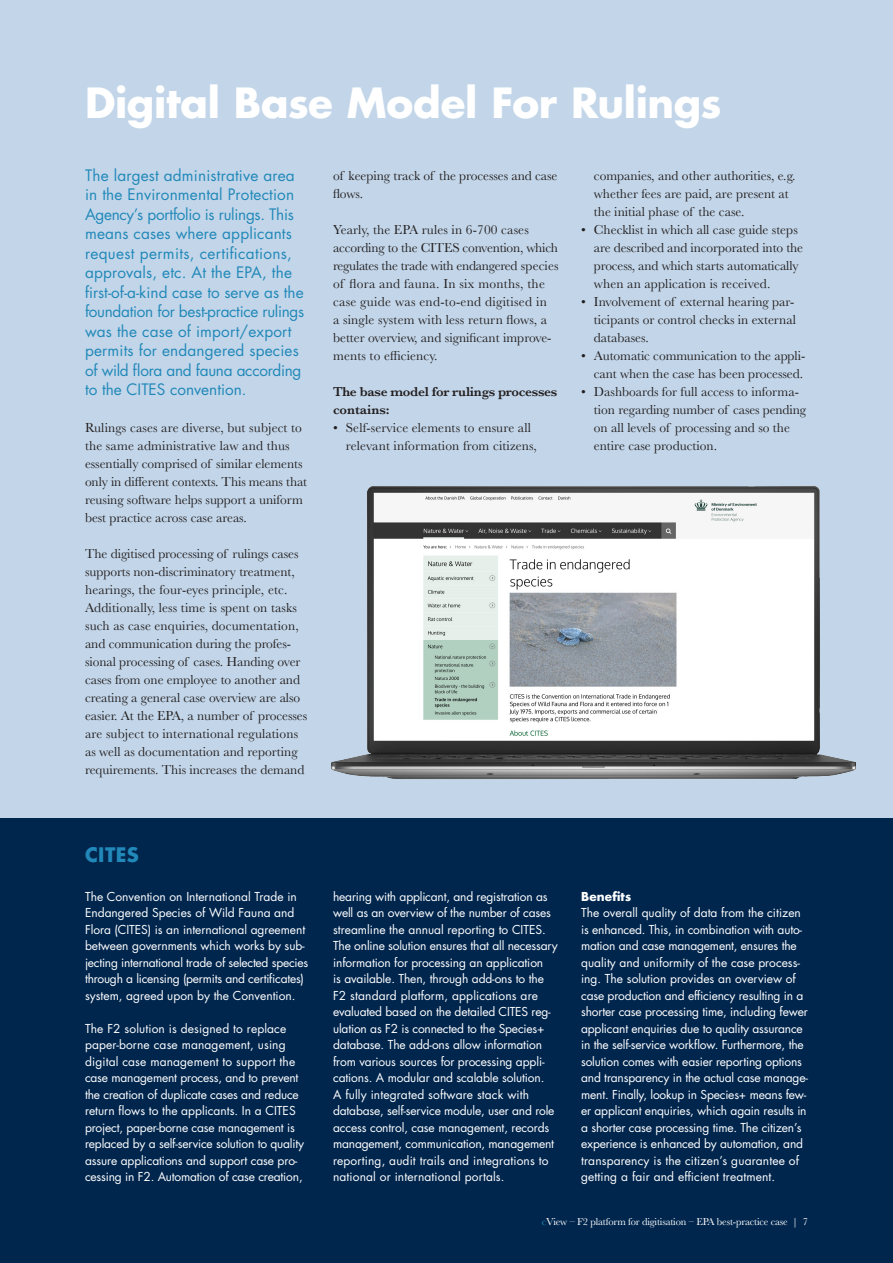
<style>
.page{position:relative;width:893px;height:1263px;background:#c3d6e9}
.page>*{position:absolute;margin:0;border:0;box-sizing:border-box;transform-origin:0 0}
.t1{font:700 40.5px "Futura Std";letter-spacing:-.01em;color:#fff}
.t2{font:700 19.5px "Futura Std";letter-spacing:.02em;color:#2188b9}
.t3{font:15.3px/19.5px "Futura Std";letter-spacing:.01em;color:#2188b9}
.t4{font:13.5px/18px "Baskerville";letter-spacing:-.005em;color:#231f20}
.t5{font:600 13.5px/18px "Baskerville";letter-spacing:-.02em;color:#231f20}
.Paragraph_Style_2{font:12px/16.5px "Futura Std";letter-spacing:-.015em;color:#fff}
.Paragraph_Style_2-2{font:700 12px "Futura Std";letter-spacing:.01em;color:#fff}
.t6{font:10.5px "Baskerville";letter-spacing:-.015em;color:#fff}
.s1{color:#2188b9}
</style>
<div class="page">
<div style="left:0;top:819px;width:893px;height:444px;background:#00264e"></div>
<img style="left:331px;top:485px;width:525px;height:295px">
<p class="t1" style="left:85px;top:76px;width:638px">Digital Base Model For Rulings</p>
<p class="t3" style="left:85px;top:165px;width:221px">The largest administrative area in the Environmental Protection<br>Agency’s portfolio is rulings. This means cases where applicants request permits, certifications, approvals, etc. At the EPA, the first-of-a-kind case to serve as the foundation for best-practice rulings was the case of import/export permits for endangered species of wild flora and fauna according to the CITES convention.</p>
<p class="t4" style="left:85px;top:419px;width:224px">Rulings cases are diverse, but subject to the same administrative law and thus essentially comprised of similar elements only in different contexts. This means that reusing software helps support a uniform best practice across case areas.</p>
<p class="t4" style="left:85px;top:545px;width:224px">The digitised processing of rulings cases supports non-discriminatory treatment, hearings, the four-eyes principle, etc.<br>Additionally, less time is spent on tasks such as case enquiries, documentation, and communication during the profes&shy;sional processing of cases. Handing over cases from one employee to another and creating a general case overview are also easier. At the EPA, a number of processes are subject to international regulations as well as documentation and reporting requirements. This increases the demand</p>
<p class="t4" style="left:333px;top:167px;width:226px">of keeping track of the processes and case flows.</p>
<p class="t4" style="left:333px;top:221px;width:227px">Yearly, the EPA rules in 6-700 cases according to the CITES convention, which regulates the trade with endangered species of flora and fauna. In six months, the case guide was end-to-end digitised in<br>a single system with less return flows, a better overview, and significant improve&shy;ments to efficiency.</p>
<p class="t5" style="left:333px;top:383px;width:226px">The base model for rulings processes contains:</p>
<p class="t4" style="left:346px;top:419px;width:193px;text-indent:-13px">• Self-service elements to ensure all relevant information from citizens,</p>
<p class="t4" style="left:594px;top:167px;width:203px">companies, and other authorities, e.g. whether fees are paid, are present at the initial phase of the case.</p>
<p class="t4" style="left:594px;top:221px;width:211px;text-indent:-13px">• Checklist in which all case guide steps are described and incorporated into the process, and which starts automatically when an application is received.</p>
<p class="t4" style="left:594px;top:293px;width:204px;text-align:justify;text-indent:-13px">• Involvement of external hearing par&shy;ticipants or control checks in external databases.</p>
<p class="t4" style="left:581px;top:347px;width:226px;text-align:right">• Automatic communication to the appli&shy;cant when the case has been processed.</p>
<p class="t4" style="left:594px;top:383px;width:214px;text-indent:-13px">• Dashboards for full access to informa&shy;tion regarding number of cases pending on all levels of processing and so the entire case production.</p>
<p class="t2" style="left:85px;top:842px;width:55px">CITES</p>
<p class="Paragraph_Style_2" style="left:85px;top:888px;width:225px">The Convention on International Trade in Endangered Species of Wild Fauna and Flora (CITES) is an international agreement between governments which works by sub&shy;jecting international trade of selected species through a licensing (permits and certificates) system, agreed upon by the Convention.</p>
<p class="Paragraph_Style_2" style="left:85px;top:1020px;width:221px">The F2 solution is designed to replace paper-borne case management, using digital case management to support the case management process, and to prevent the creation of duplicate cases and reduce return flows to the applicants. In a CITES project, paper-borne case management is replaced by a self-service solution to quality assure applications and support case pro&shy;cessing in F2. Automation of case creation,</p>
<p class="Paragraph_Style_2" style="left:333px;top:888px;width:226px">hearing with applicant, and registration as well as an overview of the number of cases streamline the annual reporting to CITES.<br>The online solution ensures that all necessary information for processing an application<br>is available. Then, through add-ons to the F2 standard platform, applications are evaluated based on the detailed CITES reg&shy;ulation as F2 is connected to the Species+ database. The add-ons allow information from various sources for processing appli&shy;cations. A modular and scalable solution.<br>A fully integrated software stack with database, self-service module, user and role access control, case management, records management, communication, management reporting, audit trails and integrations to national or international portals.</p>
<p class="Paragraph_Style_2-2" style="left:581px;top:888px;width:52px">Benefits</p>
<p class="Paragraph_Style_2" style="left:581px;top:905px;width:228px">The overall quality of data from the citizen is enhanced. This, in combination with auto&shy;mation and case management, ensures the quality and uniformity of the case process&shy;ing. The solution provides an overview of case production and efficiency resulting in a shorter case processing time, including fewer applicant enquiries due to quality assurance in the self-service workflow. Furthermore, the solution comes with easier reporting options and transparency in the actual case manage&shy;ment. Finally, lookup in Species+ means few&shy;er applicant enquiries, which again results in a shorter case processing time. The citizen’s experience is enhanced by automation, and transparency is the citizen’s guarantee of getting a fair and efficient treatment.</p>
<p class="t6" style="left:542px;top:1214px;width:267px"><span class="s1">c</span>View – F2 platform for digitisation – EPA best-practice case | 7</p>
</div>
